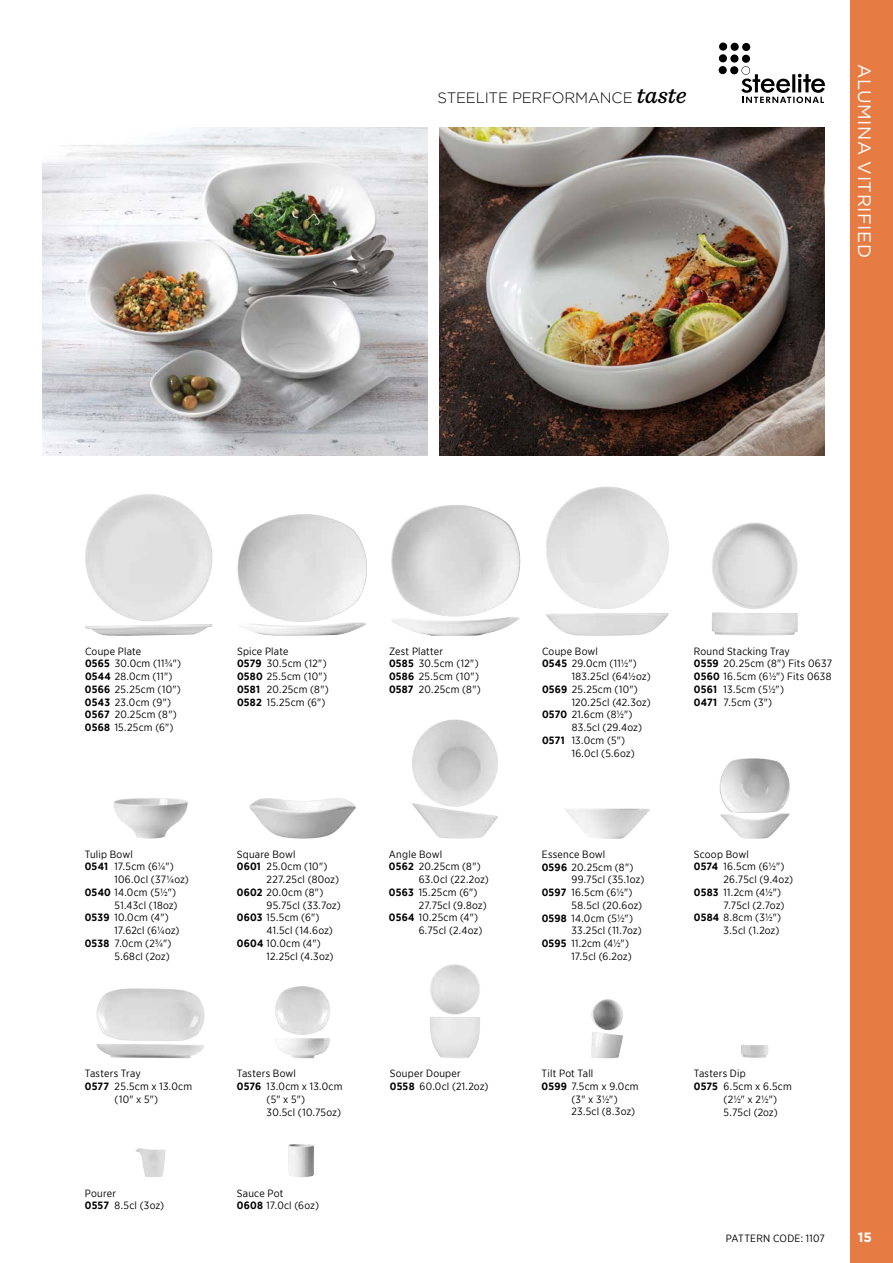
<style>
.page{position:relative;width:893px;height:1263px;background:#fff}
.page>*{position:absolute;margin:0;border:0;box-sizing:border-box;transform-origin:0 0}
.t1{font:18px "Gotham";letter-spacing:.03em;color:#fff}
.t2{font:300 15px "Gotham";letter-spacing:-.015em;color:#000}
.t3{font:700 13.5px "Gotham";color:#fff}
.t4{font:10.5px/12.8px "Gotham Narrow";letter-spacing:.02em;color:#000}
.s1{font-family:"Sentinel";font-weight:500;font-style:italic;font-size:24px}
.s2{font-weight:700}
</style>
<div class="page">
<img style="left:741px;top:1045px;width:27px;height:13px">
<img style="left:135px;top:1148px;width:31px;height:29px">
<img style="left:288px;top:1144px;width:26px;height:33px">
<img style="left:430px;top:964px;width:50px;height:51px;border-radius:25px">
<img style="left:430px;top:1017px;width:50px;height:41px">
<img style="left:591px;top:999px;width:32px;height:59px">
<img style="left:275px;top:986px;width:55px;height:49px">
<img style="left:278px;top:1038px;width:52px;height:20px">
<img style="left:96px;top:988px;width:109px;height:53px">
<img style="left:96px;top:1044px;width:108px;height:14px">
<img style="left:412px;top:719px;width:86px;height:84px">
<img style="left:412px;top:803px;width:86px;height:35px">
<img style="left:249px;top:798px;width:107px;height:40px">
<img style="left:712px;top:522px;width:86px;height:87px">
<img style="left:712px;top:612px;width:86px;height:24px">
<img style="left:391px;top:505px;width:130px;height:131px">
<img style="left:237px;top:514px;width:130px;height:122px">
<img style="left:113px;top:798px;width:75px;height:40px">
<img style="left:546px;top:613px;width:123px;height:23px">
<img style="left:546px;top:486px;width:123px;height:123px;border-radius:61px">
<div style="left:730px;top:66px;width:8px;height:8px;background:#000;border-radius:50%"></div>
<div style="left:719px;top:66px;width:8px;height:8px;background:#000;border-radius:50%"></div>
<div style="left:742px;top:55px;width:8px;height:8px;background:#000;border-radius:50%"></div>
<svg style="left:730px;top:54px;width:9px;height:9px"></svg>
<div style="left:719px;top:54px;width:8px;height:8px;background:#000;border-radius:50%"></div>
<div style="left:742px;top:43px;width:8px;height:8px;background:#000;border-radius:50%"></div>
<div style="left:731px;top:43px;width:8px;height:8px;background:#000;border-radius:50%"></div>
<div style="left:719px;top:43px;width:8px;height:8px;background:#000;border-radius:50%"></div>
<svg style="left:741px;top:66px;width:84px;height:37px"></svg>
<img style="left:43px;top:128px;width:384px;height:327px">
<img style="left:440px;top:128px;width:385px;height:327px">
<img style="left:85px;top:494px;width:128px;height:127px;border-radius:64px">
<img style="left:85px;top:624px;width:128px;height:12px">
<img style="left:719px;top:758px;width:71px;height:80px">
<img style="left:565px;top:808px;width:85px;height:30px">
<div style="left:850px;top:0;width:43px;height:1263px;background:#e77b44"></div>
<h2 class="t2" style="left:437px;top:90px;width:251px">STEELITE PERFORMANCE <span class="s1">taste</span></h2>
<h1 class="t1" style="left:875px;top:64px;width:195px;rotate:90deg">ALUMINA VITRIFIED</h1>
<p class="t4" style="left:85px;top:644px;width:98px">Coupe Plate<br><span class="s2">0565</span> 30.0cm (11¾")<br><span class="s2">0544</span> 28.0cm (11")<br><span class="s2">0566</span> 25.25cm (10")<br><span class="s2">0543</span> 23.0cm (9")<br><span class="s2">0567</span> 20.25cm (8")<br><span class="s2">0568</span> 15.25cm (6")</p>
<p class="t4" style="left:542px;top:644px;width:58px">Coupe Bowl</p>
<p class="t4" style="left:237px;top:644px;width:93px">Spice Plate<br><span class="s2">0579</span> 30.5cm (12")<br><span class="s2">0580</span> 25.5cm (10")<br><span class="s2">0581</span> 20.25cm (8")<br><span class="s2">0582</span> 15.25cm (6")</p>
<p class="t4" style="left:389px;top:644px;width:93px">Zest Platter<br><span class="s2">0585</span> 30.5cm (12")<br><span class="s2">0586</span> 25.5cm (10")<br><span class="s2">0587</span> 20.25cm (8")</p>
<p class="t4" style="left:542px;top:657px;width:96px"><span class="s2">0545</span> 29.0cm (11½")</p>
<p class="t4" style="left:572px;top:670px;width:80px">183.25cl (64½oz)</p>
<p class="t4" style="left:542px;top:683px;width:97px"><span class="s2">0569</span> 25.25cm (10")</p>
<p class="t4" style="left:572px;top:695px;width:80px">120.25cl (42.3oz)</p>
<p class="t4" style="left:542px;top:708px;width:92px"><span class="s2">0570</span> 21.6cm (8½")</p>
<p class="t4" style="left:572px;top:721px;width:72px">83.5cl (29.4oz)</p>
<p class="t4" style="left:542px;top:734px;width:85px"><span class="s2">0571</span> 13.0cm (5")</p>
<p class="t4" style="left:572px;top:746px;width:64px">16.0cl (5.6oz)</p>
<p class="t4" style="left:85px;top:847px;width:50px">Tulip Bowl</p>
<p class="t4" style="left:85px;top:860px;width:91px"><span class="s2">0541</span> 17.5cm (6¼")</p>
<p class="t4" style="left:115px;top:873px;width:76px">106.0cl (37¼oz)</p>
<p class="t4" style="left:85px;top:885px;width:93px"><span class="s2">0540</span> 14.0cm (5½")</p>
<p class="t4" style="left:115px;top:898px;width:65px">51.43cl (18oz)</p>
<p class="t4" style="left:85px;top:911px;width:86px"><span class="s2">0539</span> 10.0cm (4")</p>
<p class="t4" style="left:114px;top:924px;width:67px">17.62cl (6¼oz)</p>
<p class="t4" style="left:85px;top:936px;width:88px"><span class="s2">0538</span> 7.0cm (2¾")</p>
<p class="t4" style="left:114px;top:949px;width:57px">5.68cl (2oz)</p>
<p class="t4" style="left:85px;top:1067px;width:57px">Tasters Tray</p>
<p class="t4" style="left:85px;top:1080px;width:109px"><span class="s2">0577</span> 25.5cm x 13.0cm</p>
<p class="t4" style="left:115px;top:1092px;width:45px">(10" x 5")</p>
<p class="t4" style="left:85px;top:1186px;width:81px">Pourer<br><span class="s2">0557</span> 8.5cl (3oz)</p>
<p class="t4" style="left:237px;top:847px;width:60px">Square Bowl</p>
<p class="t4" style="left:237px;top:860px;width:92px"><span class="s2">0601</span> 25.0cm (10")</p>
<p class="t4" style="left:267px;top:873px;width:74px">227.25cl (80oz)</p>
<p class="t4" style="left:237px;top:886px;width:88px"><span class="s2">0602</span> 20.0cm (8")</p>
<p class="t4" style="left:267px;top:898px;width:76px">95.75cl (33.7oz)</p>
<p class="t4" style="left:237px;top:911px;width:84px"><span class="s2">0603</span> 15.5cm (6")</p>
<p class="t4" style="left:267px;top:924px;width:68px">41.5cl (14.6oz)</p>
<p class="t4" style="left:237px;top:937px;width:86px"><span class="s2">0604</span> 10.0cm (4")</p>
<p class="t4" style="left:267px;top:949px;width:68px">12.25cl (4.3oz)</p>
<p class="t4" style="left:237px;top:1067px;width:61px">Tasters Bowl</p>
<p class="t4" style="left:237px;top:1080px;width:107px"><span class="s2">0576</span> 13.0cm x 13.0cm</p>
<p class="t4" style="left:267px;top:1092px;width:40px">(5" x 5")</p>
<p class="t4" style="left:267px;top:1105px;width:76px">30.5cl (10.75oz)</p>
<p class="t4" style="left:237px;top:1186px;width:84px">Sauce Pot<br><span class="s2">0608</span> 17.0cl (6oz)</p>
<p class="t4" style="left:389px;top:847px;width:55px">Angle Bowl</p>
<p class="t4" style="left:389px;top:860px;width:93px"><span class="s2">0562</span> 20.25cm (8")</p>
<p class="t4" style="left:419px;top:873px;width:72px">63.0cl (22.2oz)</p>
<p class="t4" style="left:389px;top:886px;width:90px"><span class="s2">0563</span> 15.25cm (6")</p>
<p class="t4" style="left:419px;top:898px;width:69px">27.75cl (9.8oz)</p>
<p class="t4" style="left:389px;top:911px;width:91px"><span class="s2">0564</span> 10.25cm (4")</p>
<p class="t4" style="left:419px;top:924px;width:65px">6.75cl (2.4oz)</p>
<p class="t4" style="left:390px;top:1067px;width:100px">Souper Douper<br><span class="s2">0558</span> 60.0cl (21.2oz)</p>
<p class="t4" style="left:542px;top:847px;width:65px">Essence Bowl</p>
<p class="t4" style="left:542px;top:860px;width:93px"><span class="s2">0596</span> 20.25cm (8")</p>
<p class="t4" style="left:571px;top:873px;width:74px">99.75cl (35.1oz)</p>
<p class="t4" style="left:542px;top:886px;width:92px"><span class="s2">0597</span> 16.5cm (6½")</p>
<p class="t4" style="left:571px;top:898px;width:72px">58.5cl (20.6oz)</p>
<p class="t4" style="left:542px;top:911px;width:93px"><span class="s2">0598</span> 14.0cm (5½")</p>
<p class="t4" style="left:571px;top:924px;width:72px">33.25cl (11.7oz)</p>
<p class="t4" style="left:542px;top:937px;width:89px"><span class="s2">0595</span> 11.2cm (4½")</p>
<p class="t4" style="left:571px;top:949px;width:62px">17.5cl (6.2oz)</p>
<p class="t4" style="left:542px;top:1067px;width:53px">Tilt Pot Tall</p>
<p class="t4" style="left:542px;top:1080px;width:99px"><span class="s2">0599</span> 7.5cm x 9.0cm</p>
<p class="t4" style="left:571px;top:1092px;width:48px">(3" x 3½")</p>
<p class="t4" style="left:571px;top:1105px;width:65px">23.5cl (8.3oz)</p>
<p class="t4" style="left:694px;top:644px;width:140px">Round Stacking Tray<br><span class="s2">0559</span> 20.25cm (8") Fits 0637<br><span class="s2">0560</span> 16.5cm (6½") Fits 0638<br><span class="s2">0561</span> 13.5cm (5½")<br><span class="s2">0471</span> 7.5cm (3")</p>
<p class="t4" style="left:694px;top:847px;width:57px">Scoop Bowl</p>
<p class="t4" style="left:694px;top:860px;width:92px"><span class="s2">0574</span> 16.5cm (6½")</p>
<p class="t4" style="left:724px;top:873px;width:71px">26.75cl (9.4oz)</p>
<p class="t4" style="left:694px;top:885px;width:89px"><span class="s2">0583</span> 11.2cm (4½")</p>
<p class="t4" style="left:724px;top:898px;width:62px">7.75cl (2.7oz)</p>
<p class="t4" style="left:694px;top:911px;width:89px"><span class="s2">0584</span> 8.8cm (3½")</p>
<p class="t4" style="left:724px;top:924px;width:57px">3.5cl (1.2oz)</p>
<p class="t4" style="left:694px;top:1067px;width:53px">Tasters Dip</p>
<p class="t4" style="left:694px;top:1080px;width:99px"><span class="s2">0575</span> 6.5cm x 6.5cm</p>
<p class="t4" style="left:724px;top:1092px;width:55px">(2½" x 2½")</p>
<p class="t4" style="left:724px;top:1105px;width:56px">5.75cl (2oz)</p>
<p class="t4" style="left:726px;top:1231px;width:101px">PATTERN CODE: 1107</p>
<p class="t3" style="left:858px;top:1229px;width:16px">15</p>
</div>
